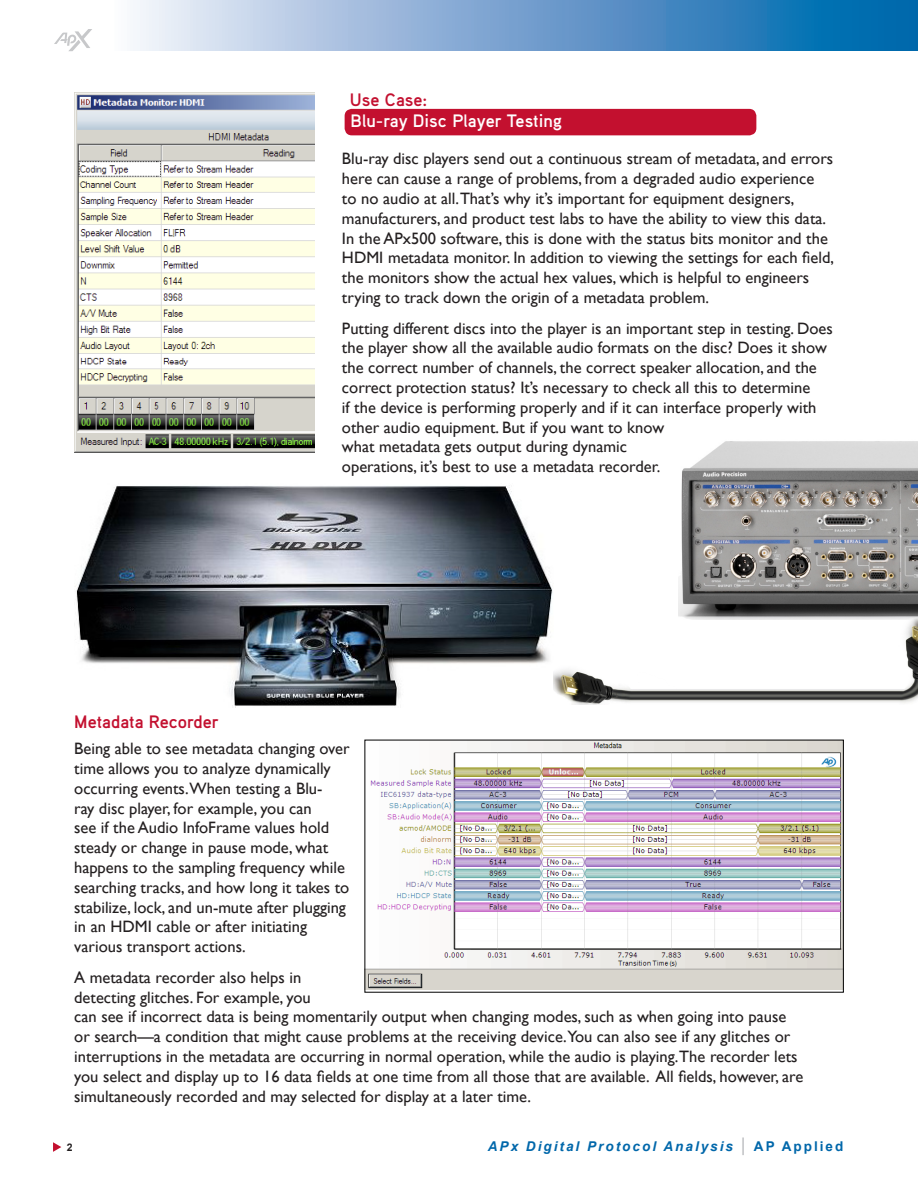
<style>
.page{position:relative;width:918px;height:1188px;background:#fff}
.page>*{position:absolute;margin:0;border:0;box-sizing:border-box;transform-origin:0 0}
.Red_Head{font:700 18px "Aaux Pro OT";color:#c3102f}
.Use_Case_Title{font:700 18px "Aaux Pro OT";color:#fff}
.t1{font:16.5px/19.8px "Gill Sans";color:#231f20}
.t2{font:italic 700 13.5px "Arial";letter-spacing:.15em;color:#0067aa}
.t3{font:700 10.5px "Arial";color:#231f20}
.s1{font-weight:400;font-style:normal;font-size:18.75px;color:#bcbdc0}
.s2{font-style:normal}
</style>
<div class="page">
<div style="left:114px;top:0;width:804px;height:51px;background:linear-gradient(to right,#f9eff9,#005ca8)"></div>
<svg style="left:53px;top:1142px;width:8px;height:10px"></svg>
<svg style="left:54px;top:29px;width:38px;height:22px"></svg>
<img style="left:75px;top:486px;width:478px;height:221px">
<img style="left:366px;top:742px;width:476px;height:248px">
<img style="left:678px;top:441px;width:240px;height:177px">
<img style="left:74px;top:93px;width:241px;height:359px">
<img style="left:554px;top:618px;width:364px;height:87px">
<div style="left:345px;top:109px;width:411px;height:26px;background:#c3102f;border-radius:7px"></div>
<p class="Red_Head" style="left:350px;top:88px;width:79px">Use Case:</p>
<p class="Use_Case_Title" style="left:351px;top:110px;width:213px">Blu-ray Disc Player Testing</p>
<p class="Red_Head" style="left:74px;top:711px;width:146px">Metadata Recorder</p>
<p class="t1" style="left:342px;top:149px;width:494px">Blu-ray disc players send out a continuous stream of metadata, and errors here can cause a range of problems, from a degraded audio experience<br>to no audio at all.That’s why it’s important for equipment designers, manufacturers, and product test labs to have the ability to view this data.<br>In the APx500 software, this is done with the status bits monitor and the HDMI metadata monitor. In addition to viewing the settings for each field, the monitors show the actual hex values, which is helpful to engineers trying to track down the origin of a metadata problem.</p>
<p class="t1" style="left:342px;top:318px;width:492px">Putting different discs into the player is an important step in testing. Does the player show all the available audio formats on the disc? Does it show the correct number of channels, the correct speaker allocation, and the correct protection status? It’s necessary to check all this to determine<br>if the device is performing properly and if it can interface properly with other audio equipment. But if you want to know<br>what metadata gets output during dynamic<br>operations, it’s best to use a metadata recorder.</p>
<p class="t1" style="left:74px;top:739px;width:277px">Being able to see metadata changing over time allows you to analyze dynamically occurring events.When testing a Blu-<br>ray disc player, for example, you can<br>see if the Audio InfoFrame values hold steady or change in pause mode, what happens to the sampling frequency while searching tracks, and how long it takes to stabilize, lock, and un-mute after plugging in an HDMI cable or after initiating various transport actions.</p>
<p class="t1" style="left:74px;top:968px;width:731px">A metadata recorder also helps in<br>detecting glitches. For example, you<br>can see if incorrect data is being momentarily output when changing modes, such as when going into pause or search—a condition that might cause problems at the receiving device.You can also see if any glitches or interruptions in the metadata are occurring in normal operation, while the audio is playing.The recorder lets you select and display up to 16 data fields at one time from all those that are available. All fields, however, are simultaneously recorded and may selected for display at a later time.</p>
<p class="t3" style="left:67px;top:1140px;width:7px">2</p>
<p class="t2" style="left:488px;top:1137px;width:357px">APx Digital Protocol Analysis <span class="s1">|</span> <span class="s2">AP Applied</span></p>
</div>
